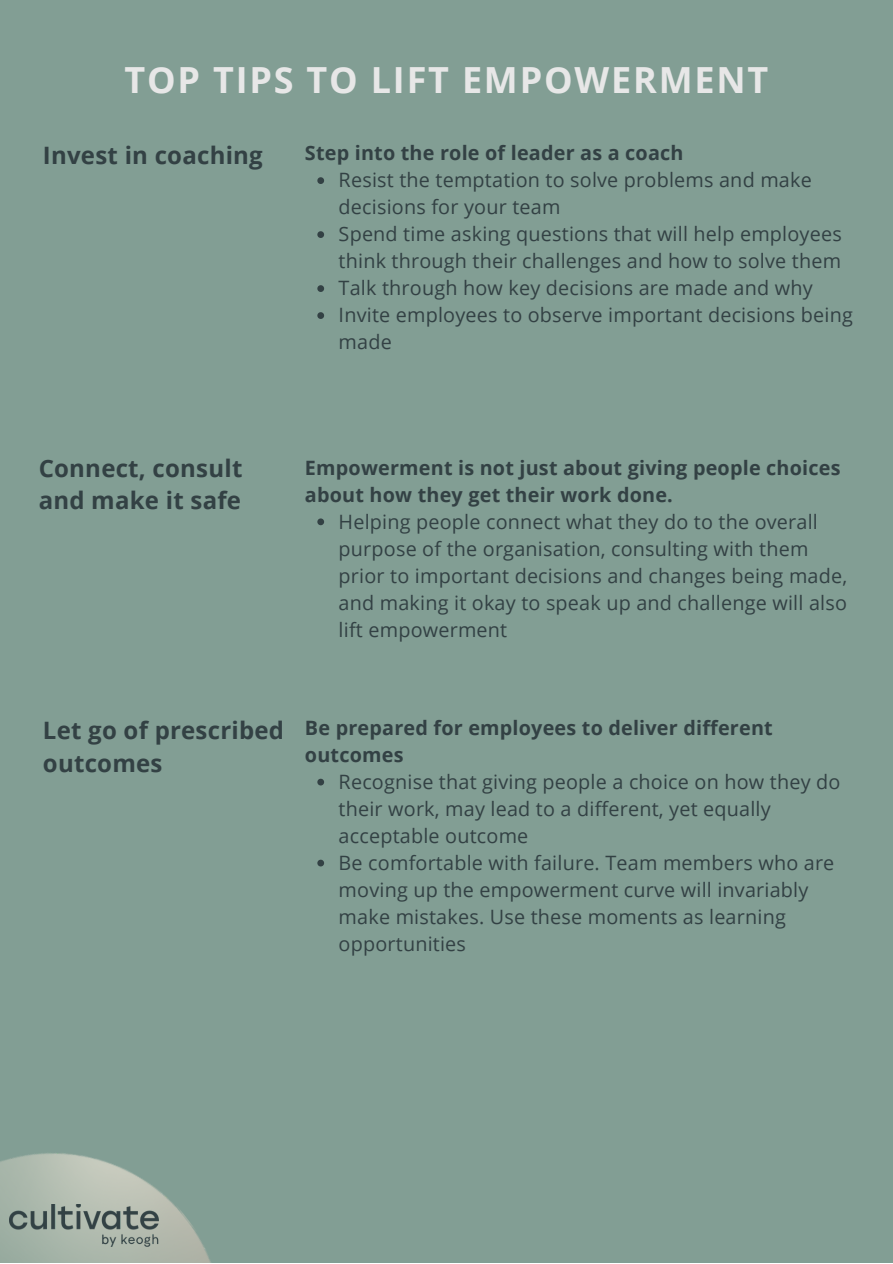
<style>
.page{position:relative;width:893px;height:1264px;background:#fff}
.page>*{position:absolute;margin:0;border:0;box-sizing:border-box;transform-origin:0 0}
.t1{font:700 36px "Open Sans";letter-spacing:.05em;color:#e7e7e7}
.t2{font:700 24px/32.5px "Open Sans";letter-spacing:.01em;color:#334144}
.t3{font:19.8px/27px "Open Sans";letter-spacing:.01em;color:#334144}
.t4{font:700 19.8px/27px "Open Sans";letter-spacing:.01em;color:#334144}
</style>
<div class="page">
<div style="left:0;top:0;width:892px;height:1262px;background:#829e94"></div>
<img style="left:0;top:1153px;width:211px;height:109px">
<img style="left:10px;top:1204px;width:148px;height:42px">
<svg style="left:317px;top:518px;width:7px;height:7px"></svg>
<svg style="left:317px;top:177px;width:7px;height:7px"></svg>
<svg style="left:317px;top:231px;width:7px;height:7px"></svg>
<svg style="left:317px;top:285px;width:7px;height:7px"></svg>
<svg style="left:317px;top:312px;width:7px;height:7px"></svg>
<svg style="left:317px;top:778px;width:7px;height:7px"></svg>
<svg style="left:317px;top:859px;width:7px;height:7px"></svg>
<p class="t1" style="left:124px;top:54px;width:645px">TOP TIPS TO LIFT EMPOWERMENT</p>
<p class="t2" style="left:43px;top:139px;width:221px">Invest in coaching</p>
<p class="t4" style="left:305px;top:139px;width:380px">Step into the role of leader as a coach</p>
<p class="t3" style="left:338px;top:166px;width:474px">Resist the temptation to solve problems and make decisions for your team</p>
<p class="t3" style="left:338px;top:220px;width:504px">Spend time asking questions that will help employees think through their challenges and how to solve them</p>
<p class="t3" style="left:338px;top:274px;width:475px">Talk through how key decisions are made and why</p>
<p class="t3" style="left:338px;top:301px;width:515px">Invite employees to observe important decisions being made</p>
<p class="t2" style="left:39px;top:451px;width:205px">Connect, consult and make it safe</p>
<p class="t4" style="left:305px;top:453px;width:537px">Empowerment is not just about giving people choices about how they get their work done.</p>
<p class="t3" style="left:338px;top:507px;width:510px">Helping people connect what they do to the overall purpose of the organisation, consulting with them prior to important decisions and changes being made, and making it okay to speak up and challenge will also lift empowerment</p>
<p class="t2" style="left:43px;top:713px;width:243px">Let go of prescribed outcomes</p>
<p class="t4" style="left:305px;top:713px;width:469px">Be prepared for employees to deliver different outcomes</p>
<p class="t3" style="left:338px;top:767px;width:503px">Recognise that giving people a choice on how they do their work, may lead to a different, yet equally acceptable outcome</p>
<p class="t3" style="left:338px;top:848px;width:497px">Be comfortable with failure. Team members who are moving up the empowerment curve will invariably make mistakes. Use these moments as learning opportunities</p>
</div>
